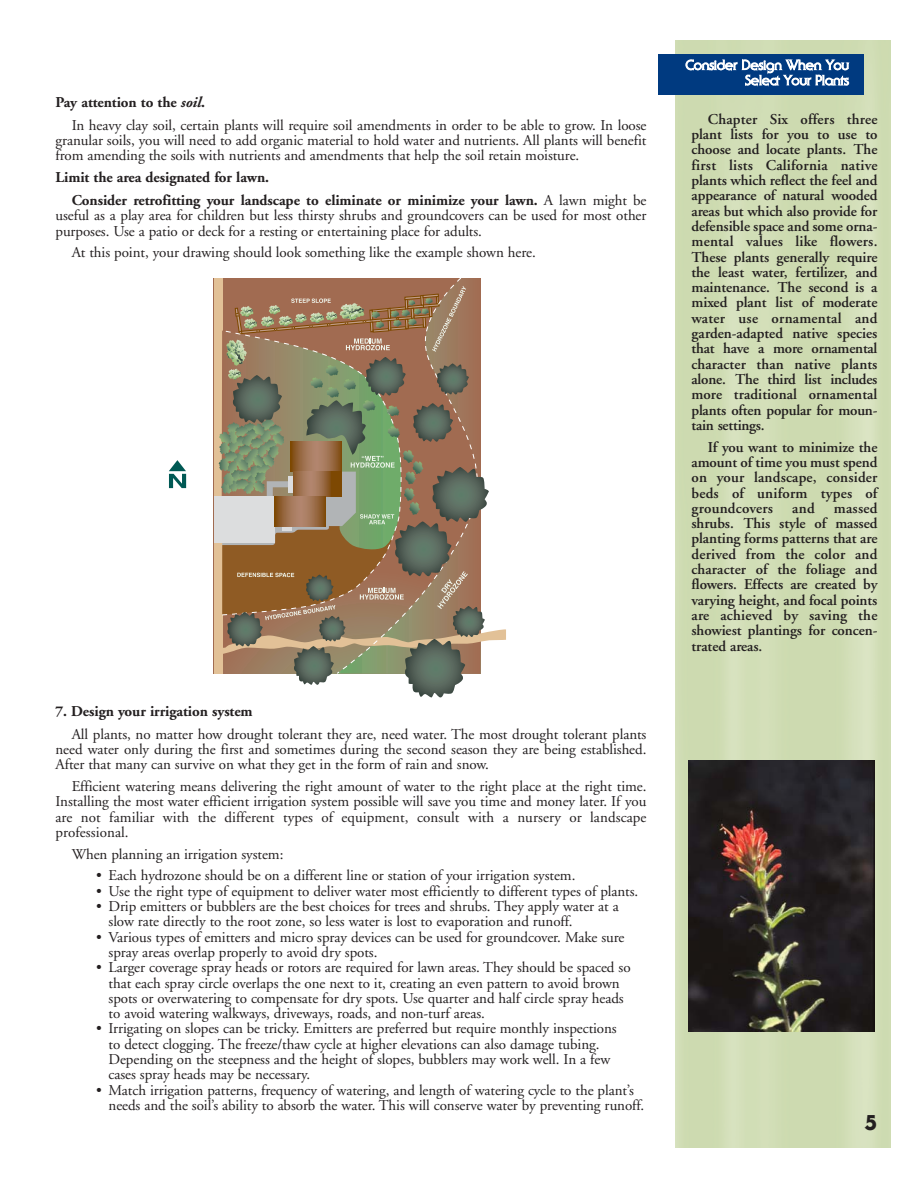
<style>
.page{position:relative;width:918px;height:1188px;background:#fff}
.page>*{position:absolute;margin:0;border:0;box-sizing:border-box;transform-origin:0 0}
.t1{font:800 21px "Serif Gothic";color:#231f20}
.t2{font:15px/15.3px "Adobe Garamond";letter-spacing:-.005em;color:#231f20}
.t3{font:600 15px/15.3px "Adobe Garamond";color:#231f20;text-align:justify}
.t4{font:700 15px/22.8px "Adobe Garamond";letter-spacing:-.005em;color:#231f20}
.t5{font:13.5px/15.3px "Serif Gothic";letter-spacing:-.005em;color:#fff;text-align:right}
.s1{font-weight:700}
.s2{font-weight:700;font-style:italic}
.s3{font-weight:400}
</style>
<div class="page">
<img style="left:675px;top:41px;width:216px;height:1107px">
<div style="left:221px;top:278px;width:260px;height:8px;background:#a16b51"></div>
<svg style="left:214px;top:286px;width:292px;height:411px;background:#9e8e74"></svg>
<svg style="left:169px;top:460px;width:17px;height:28px"></svg>
<img style="left:689px;top:760px;width:185px;height:271px">
<div style="left:658px;top:54px;width:206px;height:40px;background:#003a80"></div>
<p class="t2" style="left:72px;top:92px;width:576px;line-height:22.8px;text-indent:-16px"><span class="s1">Pay attention to the</span> <span class="s2">soil</span><span class="s1">.<br></span>In heavy clay soil, certain plants will require soil amendments in order to be able to grow. In loose</p>
<p class="t2" style="left:56px;top:134px;width:593px">granular soils, you will need to add organic material to hold water and nutrients. All plants will benefit from amending the soils with nutrients and amendments that help the soil retain moisture.</p>
<p class="t4" style="left:72px;top:167px;width:576px;text-indent:-16px">Limit the area designated for lawn.<br>Consider retrofitting your landscape to eliminate or minimize your lawn. <span class="s3">A lawn might be</span></p>
<p class="t2" style="left:56px;top:209px;width:592px">useful as a play area for children but less thirsty shrubs and groundcovers can be used for most other purposes. Use a patio or deck for a resting or entertaining place for adults.</p>
<p class="t2" style="left:72px;top:246px;width:466px">At this point, your drawing should look something like the example shown here.</p>
<p class="t4" style="left:56px;top:701px;width:199px">7. Design your irrigation system</p>
<p class="t2" style="left:56px;top:728px;width:593px;text-align:justify;text-indent:16px">All plants, no matter how drought tolerant they are, need water. The most drought tolerant plants need water only during the first and sometimes during the second season they are being established.<br>After that many can survive on what they get in the form of rain and snow.</p>
<p class="t2" style="left:56px;top:780px;width:593px;text-align:justify;text-indent:16px">Efficient watering means delivering the right amount of water to the right place at the right time.<br>Installing the most water efficient irrigation system possible will save you time and money later. If you are not familiar with the different types of equipment, consult with a nursery or landscape professional.</p>
<p class="t2" style="left:72px;top:848px;width:213px">When planning an irrigation system:</p>
<p class="t2" style="left:96px;top:869px;width:481px">• Each hydrozone should be on a different line or station of your irrigation system.</p>
<p class="t2" style="left:96px;top:885px;width:544px">• Use the right type of equipment to deliver water most efficiently to different types of plants.</p>
<p class="t2" style="left:109px;top:900px;width:512px;text-indent:-13px">• Drip emitters or bubblers are the best choices for trees and shrubs. They apply water at a slow rate directly to the root zone, so less water is lost to evaporation and runoff.</p>
<p class="t2" style="left:109px;top:931px;width:517px;text-indent:-13px">• Various types of emitters and micro spray devices can be used for groundcover. Make sure spray areas overlap properly to avoid dry spots.</p>
<p class="t2" style="left:109px;top:961px;width:524px;text-indent:-13px">• Larger coverage spray heads or rotors are required for lawn areas. They should be spaced so that each spray circle overlaps the one next to it, creating an even pattern to avoid brown spots or overwatering to compensate for dry spots. Use quarter and half circle spray heads to avoid watering walkways, driveways, roads, and non-turf areas.</p>
<p class="t2" style="left:109px;top:1022px;width:510px;text-indent:-13px">• Irrigating on slopes can be tricky. Emitters are preferred but require monthly inspections to detect clogging. The freeze/thaw cycle at higher elevations can also damage tubing.<br>Depending on the steepness and the height of slopes, bubblers may work well. In a few cases spray heads may be necessary.</p>
<p class="t2" style="left:109px;top:1084px;width:537px;text-indent:-13px">• Match irrigation patterns, frequency of watering, and length of watering cycle to the plant’s needs and the soil’s ability to absorb the water. This will conserve water by preventing runoff.</p>
<p class="t5" style="left:686px;top:59px;width:165px">Consider Design When You<br>Select Your Plants</p>
<p class="t3" style="left:692px;top:113px;width:188px;text-indent:16px">Chapter Six offers three plant lists for you to use to choose and locate plants. The first lists California native plants which reflect the feel and appearance of natural wooded areas but which also provide for defensible space and some orna&shy;mental values like flowers.<br>These plants generally require the least water, fertilizer, and maintenance. The second is a mixed plant list of moderate water use ornamental and garden-adapted native species that have a more ornamental character than native plants alone. The third list includes more traditional ornamental plants often popular for moun&shy;tain settings.</p>
<p class="t3" style="left:692px;top:441px;width:188px;text-indent:16px">If you want to minimize the amount of time you must spend on your landscape, consider beds of uniform types of groundcovers</p>
<p class="t3" style="left:692px;top:502px;width:188px;text-indent:142px">massed shrubs. This style of massed planting forms patterns that are derived from the color and character of the foliage and flowers. Effects are created by varying height, and focal points are achieved by saving the showiest plantings for concen&shy;trated areas.</p>
<p class="t3" style="left:792px;top:502px;width:24px">and</p>
<h1 class="t1" style="left:865px;top:1115px;width:14px">5</h1>
</div>
